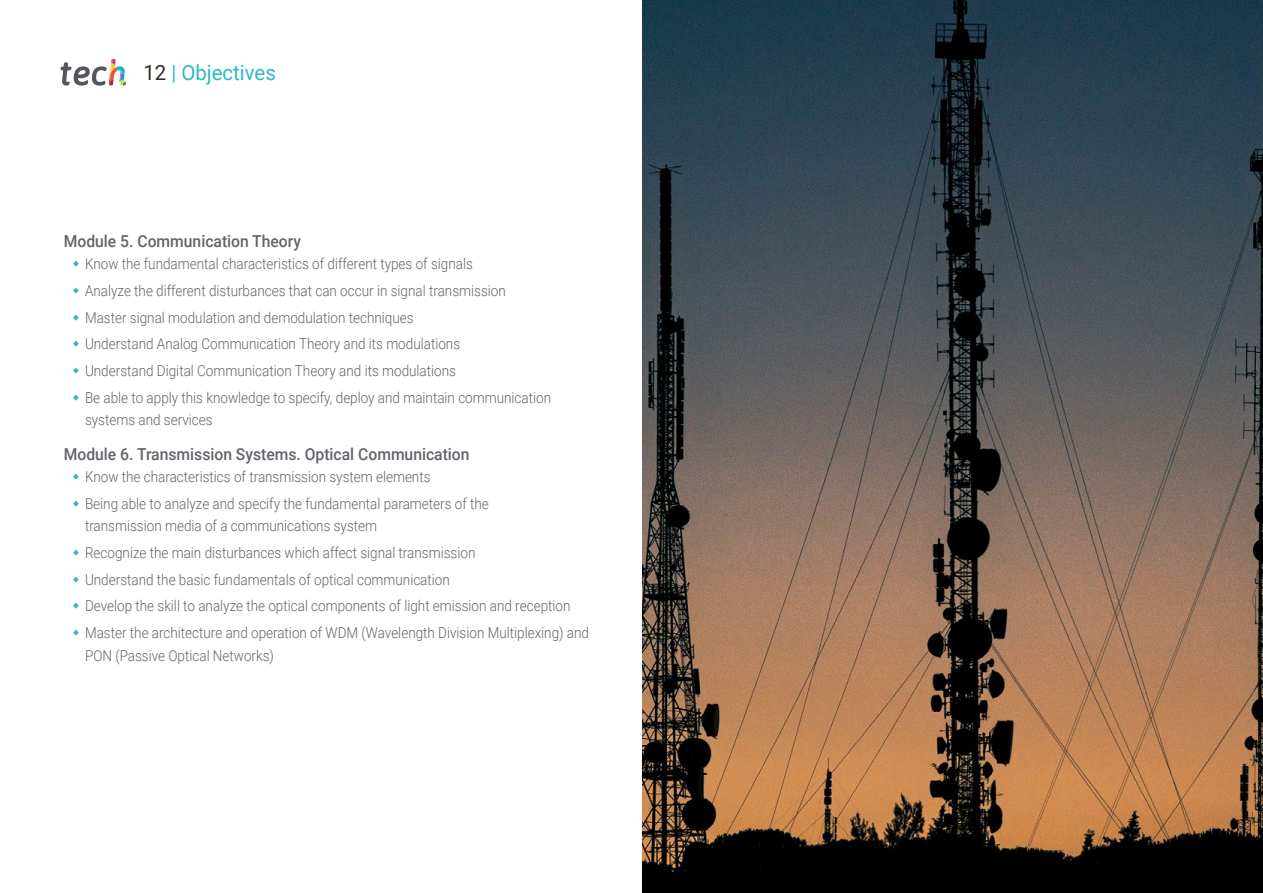
<style>
.page{position:relative;width:1263px;height:893px;background:#fff}
.page>*{position:absolute;margin:0;border:0;box-sizing:border-box;transform-origin:0 0}
.t1{font:21px "Roboto";color:#2db8c5}
.t2{font:500 16.5px "Roboto";color:#61646a;scale:.95 1}
.t3{font:300 15px/26.7px "Roboto";color:#61646a;scale:.9 1}
.s1{color:#312e20}
</style>
<div class="page">
<svg style="left:61px;top:59px;width:65px;height:27px"></svg>
<img style="left:642px;top:0;width:621px;height:893px">
<h1 class="t1" style="left:144px;top:57px;width:134px"><span class="s1">12</span> | Objectives</h1>
<p class="t2" style="left:64px;top:229px;width:251px">Module 5. Communication Theory</p>
<p class="t3" style="left:85px;top:250px;width:519px">Know the fundamental characteristics of different types of signals<br>Analyze the different disturbances that can occur in signal transmission Master signal modulation and demodulation techniques<br>Understand Analog Communication Theory and its modulations<br>Understand Digital Communication Theory and its modulations<br>Be able to apply this knowledge to specify, deploy and maintain communication</p>
<p class="t3" style="left:85px;top:406px;width:143px">systems and services</p>
<p class="t2" style="left:64px;top:442px;width:429px">Module 6. Transmission Systems. Optical Communication</p>
<p class="t3" style="left:85px;top:463px;width:450px">Know the characteristics of transmission system elements<br>Being able to analyze and specify the fundamental parameters of the</p>
<p class="t3" style="left:85px;top:512px;width:561px">transmission media of a communications system<br>Recognize the main disturbances which affect signal transmission<br>Understand the basic fundamentals of optical communication<br>Develop the skill to analyze the optical components of light emission and reception Master the architecture and operation of WDM (Wavelength Division Multiplexing) and</p>
<p class="t3" style="left:85px;top:641px;width:211px">PON (Passive Optical Networks)</p>
</div>
